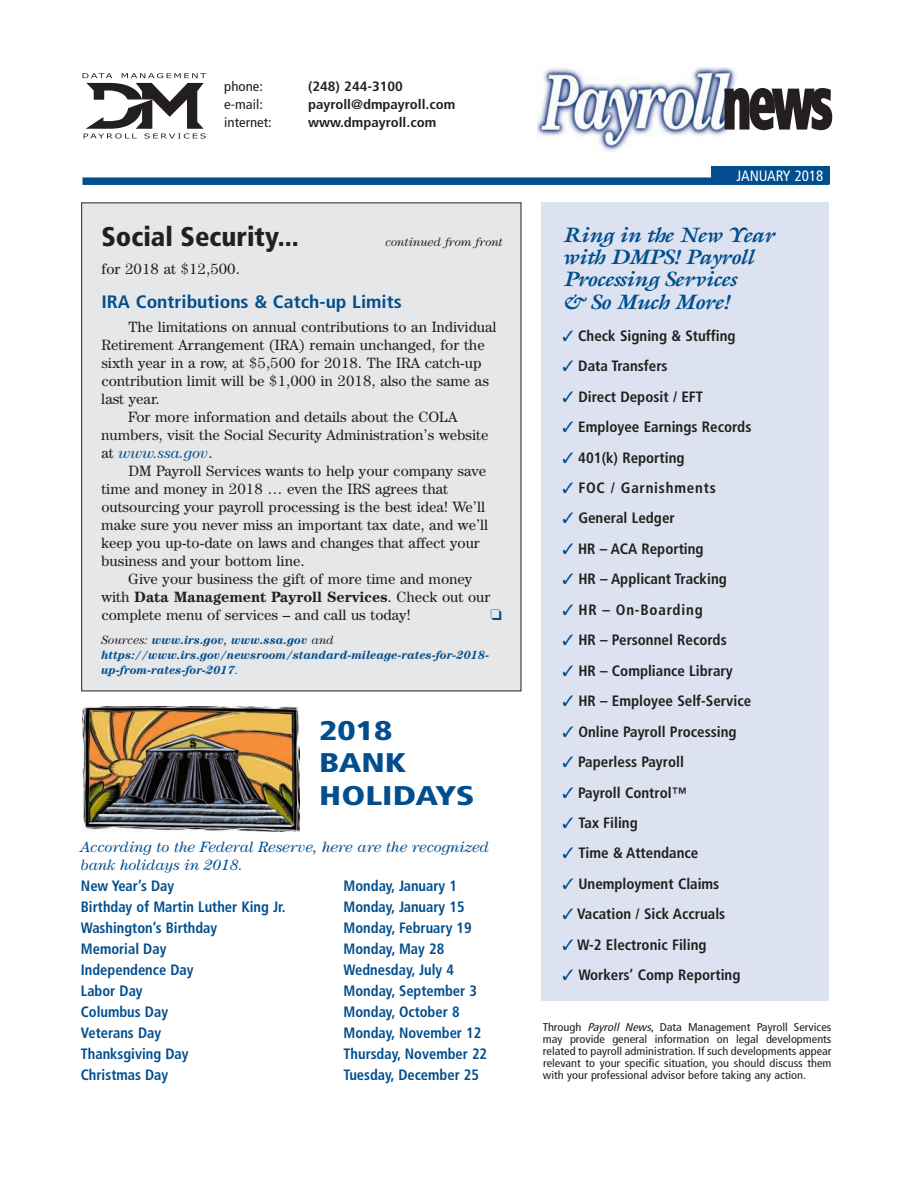
<style>
.page{position:relative;width:918px;height:1188px;background:#fff}
.page>*{position:absolute;margin:0;border:0;box-sizing:border-box;transform-origin:0 0}
.t1{font:900 condensed 75px "Frutiger";color:#231f20;scale:.69 1}
.t2{font:900 condensed 27px "Frutiger";color:#231f20}
.t3{font:900 condensed 27px/32.4px "Frutiger";color:#004e8e;scale:1.3 1}
.t4{font:italic 700 21px/22.5px "Galliard";letter-spacing:-.03em;color:#004e8e;scale:1.1 1}
.t5{font:700 condensed 18px "Frutiger";color:#004e8e;scale:1.1 1}
.t6{font:15px "Century IT Cby BT";color:#231f20}
.t7{font:700 condensed 15px "Frutiger";color:#231f20}
.t8{font:700 condensed 15px "Frutiger";color:#004e8e}
.t9{font:italic 15px/18px "Century IT Cby BT";color:#004e8e}
.t10{font:700 15px "Century IT Cby BT";color:#231f20}
.t11{font:700 condensed 15px "Frutiger";letter-spacing:.05em;color:#231f20}
.t12{font:condensed 15px "Frutiger";color:#fff}
.t13{font:700 condensed 13.5px "Frutiger";color:#231f20;scale:1.1 1}
.t14{font:condensed 13.5px "Frutiger";color:#231f20;scale:1.1 1}
.t15{font:italic 700 12px/15px "Century IT Cby BT";color:#004e8e}
.t16{font:italic 12px "Century IT Cby BT";color:#231f20}
.t17{font:condensed 11.25px/12px "Frutiger";color:#231f20;text-align:justify;scale:1.1 1}
.s1{font-style:normal;color:#231f20}
.s2{font-weight:400}
.s3{font-weight:400;color:#231f20}
.s4{color:#004e8e}
.s5{font-style:italic}
</style>
<div class="page">
<img style="left:538px;top:67px;width:198px;height:85px">
<svg style="left:83px;top:73px;width:123px;height:66px"></svg>
<svg style="left:723px;top:87px;width:110px;height:44px"></svg>
<div style="left:82px;top:177px;width:748px;height:8px;background:#004e8e"></div>
<div style="left:542px;top:202px;width:288px;height:799px;background:#dce2ef"></div>
<div style="left:711px;top:166px;width:118px;height:18px;background:#004e8e"></div>
<div style="left:82px;top:203px;width:439px;height:488px;background:#e6e7e9"></div>
<img style="left:82px;top:706px;width:218px;height:125px">
<p class="t14" style="left:224px;top:81px;width:37px">phone:</p>
<p class="t13" style="left:308px;top:81px;width:88px">(248) 244-3100</p>
<p class="t14" style="left:224px;top:99px;width:37px">e-mail:</p>
<p class="t13" style="left:308px;top:99px;width:135px">payroll@dmpayroll.com</p>
<p class="t14" style="left:224px;top:117px;width:45px">internet:</p>
<p class="t13" style="left:308px;top:117px;width:118px">www.dmpayroll.com</p>
<h2 class="t2" style="left:101px;top:226px;width:199px">Social Security...</h2>
<p class="t16" style="left:385px;top:238px;width:119px">continued from front</p>
<p class="t6" style="left:101px;top:264px;width:140px">for 2018 at $12,500.</p>
<p class="t5" style="left:101px;top:295px;width:275px">IRA Contributions &amp; Catch-up Limits</p>
<p class="t6" style="left:128px;top:322px;width:370px">The limitations on annual contributions to an Individual</p>
<p class="t6" style="left:101px;top:340px;width:385px">Retirement Arrangement (IRA) remain unchanged, for the</p>
<p class="t6" style="left:101px;top:358px;width:382px">sixth year in a row, at $5,500 for 2018. The IRA catch-up</p>
<p class="t6" style="left:101px;top:376px;width:389px">contribution limit will be $1,000 in 2018, also the same as</p>
<p class="t6" style="left:101px;top:394px;width:60px">last year.</p>
<p class="t6" style="left:128px;top:412px;width:331px">For more information and details about the COLA</p>
<p class="t6" style="left:101px;top:430px;width:389px">numbers, visit the Social Security Administration’s website</p>
<p class="t9" style="left:101px;top:445px;width:113px"><span class="s1">at</span> www.ssa.gov<span class="s1">.</span></p>
<p class="t6" style="left:128px;top:466px;width:359px">DM Payroll Services wants to help your company save</p>
<p class="t6" style="left:101px;top:484px;width:348px">time and money in 2018 … even the IRS agrees that</p>
<p class="t6" style="left:101px;top:502px;width:385px">outsourcing your payroll processing is the best idea! We’ll</p>
<p class="t6" style="left:101px;top:520px;width:389px">make sure you never miss an important tax date, and we’ll</p>
<p class="t6" style="left:101px;top:538px;width:380px">keep you up-to-date on laws and changes that affect your</p>
<p class="t6" style="left:101px;top:556px;width:205px">business and your bottom line.</p>
<p class="t6" style="left:128px;top:574px;width:346px">Give your business the gift of more time and money</p>
<p class="t10" style="left:101px;top:592px;width:390px"><span class="s2">with</span> Data Management Payroll Services<span class="s2">. Check out our</span></p>
<p class="t6" style="left:101px;top:610px;width:311px">complete menu of services – and call us today!</p>
<p class="t15" style="left:101px;top:634px;width:389px"><span class="s3">Sources:</span> www.irs.gov<span class="s3">,</span> www.ssa.gov <span class="s3">and </span>https://www.irs.gov/newsroom/standard-mileage-rates-for-2018- up-from-rates-for-2017<span class="s2">.</span></p>
<h2 class="t3" style="left:319px;top:717px;width:121px">2018<br>BANK<br>HOLIDAYS</h2>
<p class="t9" style="left:81px;top:839px;width:410px">According to the Federal Reserve, here are the recognized bank holidays in 2018.</p>
<p class="t8" style="left:81px;top:879px;width:95px">New Year’s Day</p>
<p class="t8" style="left:344px;top:879px;width:115px">Monday, January 1</p>
<p class="t8" style="left:81px;top:900px;width:206px">Birthday of Martin Luther King Jr.</p>
<p class="t8" style="left:344px;top:900px;width:122px">Monday, January 15</p>
<p class="t8" style="left:81px;top:921px;width:138px">Washington’s Birthday</p>
<p class="t8" style="left:344px;top:921px;width:130px">Monday, February 19</p>
<p class="t8" style="left:81px;top:942px;width:87px">Memorial Day</p>
<p class="t8" style="left:344px;top:942px;width:102px">Monday, May 28</p>
<p class="t8" style="left:81px;top:963px;width:114px">Independence Day</p>
<p class="t8" style="left:344px;top:963px;width:112px">Wednesday, July 4</p>
<p class="t8" style="left:81px;top:984px;width:63px">Labor Day</p>
<p class="t8" style="left:344px;top:984px;width:135px">Monday, September 3</p>
<p class="t8" style="left:81px;top:1005px;width:89px">Columbus Day</p>
<p class="t8" style="left:344px;top:1005px;width:117px">Monday, October 8</p>
<p class="t8" style="left:81px;top:1026px;width:82px">Veterans Day</p>
<p class="t8" style="left:344px;top:1026px;width:139px">Monday, November 12</p>
<p class="t8" style="left:81px;top:1047px;width:109px">Thanksgiving Day</p>
<p class="t8" style="left:344px;top:1047px;width:145px">Thursday, November 22</p>
<p class="t8" style="left:81px;top:1068px;width:89px">Christmas Day</p>
<p class="t8" style="left:344px;top:1068px;width:137px">Tuesday, December 25</p>
<h1 class="t1" style="left:723px;top:72px;width:161px">news</h1>
<p class="t12" style="left:736px;top:169px;width:89px">JANUARY 2018</p>
<h3 class="t4" style="left:563px;top:223px;width:194px">Ring in the New Year with DMPS! Payroll<br>Processing Services<br>&amp; So Much More!</h3>
<p class="t7" style="left:563px;top:330px;width:175px"><span class="s4">✓</span> Check Signing &amp; Stuffing</p>
<p class="t7" style="left:563px;top:360px;width:107px"><span class="s4">✓</span> Data Transfers</p>
<p class="t7" style="left:563px;top:390px;width:142px"><span class="s4">✓</span> Direct Deposit / EFT</p>
<p class="t7" style="left:563px;top:421px;width:190px"><span class="s4">✓</span> Employee Earnings Records</p>
<p class="t7" style="left:563px;top:451px;width:124px"><span class="s4">✓</span> 401(k) Reporting</p>
<p class="t11" style="left:563px;top:482px;width:155px"><span class="s4">✓</span> FOC / Garnishments</p>
<p class="t7" style="left:563px;top:512px;width:114px"><span class="s4">✓</span> General Ledger</p>
<p class="t7" style="left:563px;top:543px;width:143px"><span class="s4">✓</span> HR – ACA Reporting</p>
<p class="t7" style="left:563px;top:573px;width:166px"><span class="s4">✓</span> HR – Applicant Tracking</p>
<p class="t11" style="left:562px;top:604px;width:142px"><span class="s4">✓</span> HR – On-Boarding</p>
<p class="t7" style="left:562px;top:634px;width:166px"><span class="s4">✓</span> HR – Personnel Records</p>
<p class="t7" style="left:562px;top:664px;width:172px"><span class="s4">✓</span> HR – Compliance Library</p>
<p class="t7" style="left:562px;top:695px;width:190px"><span class="s4">✓</span> HR – Employee Self-Service</p>
<p class="t7" style="left:562px;top:725px;width:176px"><span class="s4">✓</span> Online Payroll Processing</p>
<p class="t7" style="left:562px;top:756px;width:123px"><span class="s4">✓</span> Paperless Payroll</p>
<p class="t7" style="left:562px;top:786px;width:126px"><span class="s4">✓</span> Payroll Control™</p>
<p class="t7" style="left:563px;top:817px;width:77px"><span class="s4">✓</span> Tax Filing</p>
<p class="t7" style="left:563px;top:847px;width:137px"><span class="s4">✓</span> Time &amp; Attendance</p>
<p class="t7" style="left:563px;top:878px;width:158px"><span class="s4">✓</span> Unemployment Claims</p>
<p class="t7" style="left:563px;top:908px;width:164px"><span class="s4">✓</span> Vacation / Sick Accruals</p>
<p class="t7" style="left:563px;top:939px;width:146px"><span class="s4">✓</span> W-2 Electronic Filing</p>
<p class="t7" style="left:563px;top:969px;width:179px"><span class="s4">✓</span> Workers’ Comp Reporting</p>
<p class="t17" style="left:543px;top:1022px;width:264px">Through <span class="s5">Payroll News</span>, Data Management Payroll Services may provide general information on legal developments related to payroll administration. If such developments appear relevant to your specific situation, you should discuss them with your professional advisor before taking any action.</p>
</div>
